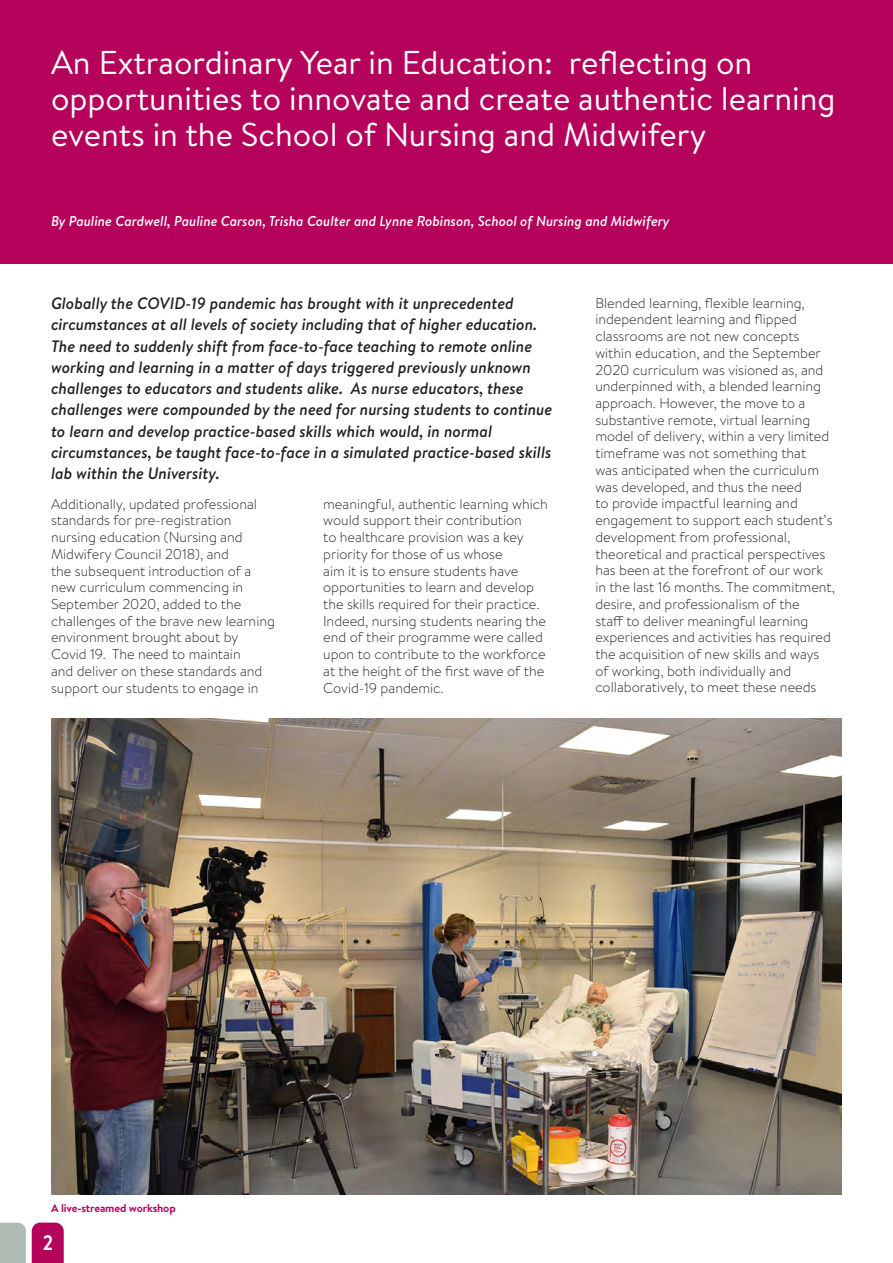
<style>
.page{position:relative;width:893px;height:1263px;background:#fff}
.page>*{position:absolute;margin:0;border:0;box-sizing:border-box;transform-origin:0 0}
.Main_heading__within{font:33px/36.2px "Brandon Text";color:#fff}
.t1{font:700 21px "Brandon Text";color:#fff;scale:.9 1}
.Lead_paragraph{font:italic 500 16.5px/21.3px "Brandon Text";color:#231f20}
._3_Bodytext{font:300 14.25px/16.8px "Brandon Text";color:#231f20}
.QUOTE_colour_italics{font:italic 500 14.25px "Brandon Text";color:#fff}
.Bold_caption_style{font:700 11.25px "Brandon Text";letter-spacing:-.01em;color:#b5025b}
.s1{color:#b5025b}
</style>
<div class="page">
<svg style="left:0;top:1222px;width:26px;height:41px"></svg>
<svg style="left:32px;top:1222px;width:32px;height:41px"></svg>
<div style="left:0;top:0;width:893px;height:264px;background:#b5025b"></div>
<img style="left:51px;top:719px;width:791px;height:476px">
<p class="Main_heading__within" style="left:51px;top:44px;width:786px">An Extraordinary Year in Education: reflecting on opportunities to innovate and create authentic learning events in the School of Nursing and Midwifery</p>
<p class="QUOTE_colour_italics" style="left:51px;top:211px;width:754px">By Pauline Cardwell, Pauline Carson, Trisha Coulter and Lynne Robinson, School of Nursing and Midwifery<span class="s1">Centre for Educational</span></p>
<p class="Lead_paragraph" style="left:51px;top:293px;width:503px">Globally the COVID-19 pandemic has brought with it unprecedented circumstances at all levels of society including that of higher education.<br>The need to suddenly shift from face-to-face teaching to remote online working and learning in a matter of days triggered previously unknown challenges to educators and students alike. As nurse educators, these challenges were compounded by the need for nursing students to continue to learn and develop practice-based skills which would, in normal circumstances, be taught face-to-face in a simulated practice-based skills lab within the University.</p>
<p class="_3_Bodytext" style="left:51px;top:495px;width:225px">Additionally, updated professional standards for pre-registration nursing education (Nursing and<br>Midwifery Council 2018), and<br>the subsequent introduction of a new curriculum commencing in<br>September 2020, added to the challenges of the brave new learning environment brought about by<br>Covid 19. The need to maintain<br>and deliver on these standards and support our students to engage in</p>
<p class="_3_Bodytext" style="left:323px;top:495px;width:226px">meaningful, authentic learning which would support their contribution<br>to healthcare provision was a key priority for those of us whose<br>aim it is to ensure students have opportunities to learn and develop the skills required for their practice.<br>Indeed, nursing students nearing the end of their programme were called upon to contribute to the workforce at the height of the first wave of the Covid-19 pandemic.</p>
<p class="_3_Bodytext" style="left:595px;top:294px;width:241px">Blended learning, flexible learning, independent learning and flipped classrooms are not new concepts within education, and the September 2020 curriculum was visioned as, and underpinned with, a blended learning approach. However, the move to a substantive remote, virtual learning model of delivery, within a very limited timeframe was not something that<br>was anticipated when the curriculum was developed, and thus the need<br>to provide impactful learning and engagement to support each student’s development from professional, theoretical and practical perspectives has been at the forefront of our work in the last 16 months. The commitment, desire, and professionalism of the<br>staff to deliver meaningful learning experiences and activities has required the acquisition of new skills and ways of working, both individually and collaboratively, to meet these needs</p>
<p class="Bold_caption_style" style="left:51px;top:1200px;width:126px">A live-streamed workshop</p>
<h2 class="t1" style="left:43px;top:1228px;width:13px">2</h2>
</div>
